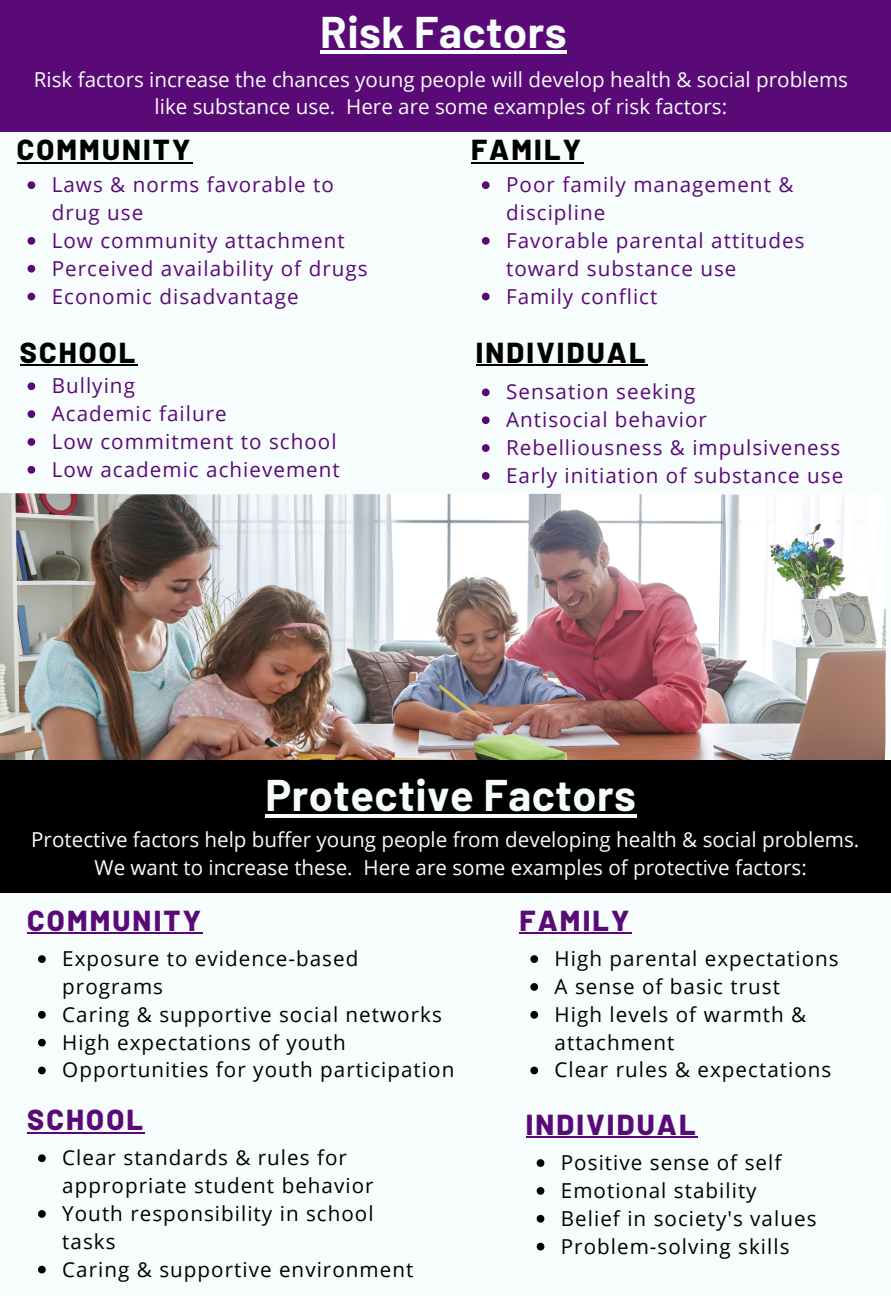
<style>
.page{position:relative;width:891px;height:1296px;background:#f7fcfd}
.page>*{position:absolute;margin:0;border:0;box-sizing:border-box;transform-origin:0 0}
.t1{font:700 43.2px "Barlow";letter-spacing:.01em;color:#f7fcfd}
.t2{font:800 28.8px "Barlow";letter-spacing:.075em;color:#5a0a76}
.t3{font:800 28.8px "Barlow";letter-spacing:.075em;color:#000}
.t4{font:20.7px/27.9px "Open Sans";letter-spacing:.05em;color:#000}
.t5{font:20.7px/27.9px "Open Sans";letter-spacing:.05em;color:#5a0a76}
.t6{font:20.7px/27.9px "Open Sans";color:#f7fcfd;text-align:center}
</style>
<div class="page">
<div style="left:0;top:0;width:891px;height:131px;background:#5a0a76"></div>
<hr style="left:320px;top:51px;width:247px;height:3px;background:#f7fcfd">
<img style="left:0;top:493px;width:886px;height:267px">
<div style="left:0;top:760px;width:891px;height:133px;background:#000"></div>
<hr style="left:265px;top:815px;width:372px;height:3px;background:#f7fcfd">
<hr style="left:27px;top:933px;width:176px;height:1px;background:#5a0a76">
<svg style="left:38px;top:955px;width:8px;height:8px"></svg>
<svg style="left:38px;top:1011px;width:8px;height:8px"></svg>
<svg style="left:38px;top:1039px;width:8px;height:8px"></svg>
<svg style="left:38px;top:1067px;width:8px;height:7px"></svg>
<hr style="left:520px;top:933px;width:112px;height:1px;background:#5a0a76">
<svg style="left:530px;top:955px;width:8px;height:8px"></svg>
<svg style="left:530px;top:983px;width:8px;height:8px"></svg>
<svg style="left:530px;top:1011px;width:8px;height:8px"></svg>
<svg style="left:530px;top:1067px;width:8px;height:7px"></svg>
<hr style="left:27px;top:1132px;width:118px;height:1px;background:#5a0a76">
<svg style="left:38px;top:1154px;width:8px;height:8px"></svg>
<svg style="left:38px;top:1210px;width:8px;height:8px"></svg>
<svg style="left:38px;top:1266px;width:8px;height:8px"></svg>
<hr style="left:526px;top:1137px;width:172px;height:1px;background:#5a0a76">
<svg style="left:537px;top:1159px;width:7px;height:8px"></svg>
<svg style="left:537px;top:1187px;width:7px;height:8px"></svg>
<svg style="left:537px;top:1215px;width:7px;height:8px"></svg>
<svg style="left:537px;top:1243px;width:7px;height:7px"></svg>
<hr style="left:17px;top:162px;width:176px;height:1px;background:#000">
<svg style="left:28px;top:181px;width:7px;height:8px"></svg>
<svg style="left:28px;top:237px;width:7px;height:8px"></svg>
<svg style="left:28px;top:265px;width:7px;height:8px"></svg>
<svg style="left:28px;top:293px;width:7px;height:7px"></svg>
<hr style="left:471px;top:162px;width:112px;height:1px;background:#000">
<svg style="left:482px;top:181px;width:8px;height:8px"></svg>
<svg style="left:482px;top:237px;width:8px;height:8px"></svg>
<svg style="left:482px;top:293px;width:8px;height:7px"></svg>
<hr style="left:20px;top:365px;width:118px;height:1px;background:#000">
<svg style="left:28px;top:382px;width:7px;height:8px"></svg>
<svg style="left:28px;top:410px;width:7px;height:8px"></svg>
<svg style="left:28px;top:438px;width:7px;height:8px"></svg>
<svg style="left:28px;top:466px;width:7px;height:8px"></svg>
<hr style="left:476px;top:365px;width:172px;height:1px;background:#000">
<svg style="left:482px;top:389px;width:8px;height:7px"></svg>
<svg style="left:482px;top:416px;width:8px;height:8px"></svg>
<svg style="left:482px;top:444px;width:8px;height:8px"></svg>
<svg style="left:482px;top:472px;width:8px;height:8px"></svg>
<p class="t1" style="left:320px;top:4px;width:248px">Risk Factors</p>
<p class="t6" style="left:34px;top:65px;width:816px">Risk factors increase the chances young people will develop health &amp; social problems like substance use. Here are some examples of risk factors:</p>
<p class="t3" style="left:17px;top:131px;width:175px">COMMUNITY</p>
<p class="t5" style="left:52px;top:170px;width:284px">Laws &amp; norms favorable to drug use</p>
<p class="t5" style="left:52px;top:226px;width:295px">Low community attachment</p>
<p class="t5" style="left:52px;top:254px;width:317px">Perceived availability of drugs</p>
<p class="t5" style="left:52px;top:282px;width:248px">Economic disadvantage</p>
<p class="t3" style="left:20px;top:334px;width:117px">SCHOOL</p>
<p class="t5" style="left:52px;top:371px;width:85px">Bullying</p>
<p class="t5" style="left:52px;top:399px;width:177px">Academic failure</p>
<p class="t5" style="left:52px;top:427px;width:286px">Low commitment to school</p>
<p class="t5" style="left:52px;top:455px;width:290px">Low academic achievement</p>
<p class="t3" style="left:471px;top:131px;width:112px">FAMILY</p>
<p class="t5" style="left:506px;top:170px;width:289px">Poor family management &amp; discipline</p>
<p class="t5" style="left:506px;top:226px;width:300px">Favorable parental attitudes toward substance use</p>
<p class="t5" style="left:506px;top:282px;width:153px">Family conflict</p>
<p class="t3" style="left:476px;top:334px;width:171px">INDIVIDUAL</p>
<p class="t5" style="left:506px;top:377px;width:191px">Sensation seeking</p>
<p class="t5" style="left:506px;top:405px;width:202px">Antisocial behavior</p>
<p class="t5" style="left:506px;top:433px;width:336px">Rebelliousness &amp; impulsiveness</p>
<p class="t5" style="left:506px;top:461px;width:339px">Early initiation of substance use</p>
<p class="t1" style="left:265px;top:768px;width:372px">Protective Factors</p>
<p class="t6" style="left:31px;top:825px;width:830px">Protective factors help buffer young people from developing health &amp; social problems.<br>We want to increase these. Here are some examples of protective factors:</p>
<p class="t2" style="left:27px;top:902px;width:175px">COMMUNITY</p>
<p class="t4" style="left:62px;top:944px;width:298px">Exposure to evidence-based programs</p>
<p class="t4" style="left:62px;top:1000px;width:381px">Caring &amp; supportive social networks</p>
<p class="t4" style="left:62px;top:1028px;width:285px">High expectations of youth</p>
<p class="t4" style="left:62px;top:1055px;width:394px">Opportunities for youth participation</p>
<p class="t2" style="left:27px;top:1101px;width:117px">SCHOOL</p>
<p class="t4" style="left:62px;top:1143px;width:313px">Clear standards &amp; rules for appropriate student behavior</p>
<p class="t4" style="left:62px;top:1199px;width:313px">Youth responsibility in school tasks</p>
<p class="t4" style="left:62px;top:1255px;width:353px">Caring &amp; supportive environment</p>
<p class="t2" style="left:520px;top:902px;width:112px">FAMILY</p>
<p class="t4" style="left:555px;top:944px;width:286px">High parental expectations</p>
<p class="t4" style="left:555px;top:972px;width:227px">A sense of basic trust</p>
<p class="t4" style="left:555px;top:1000px;width:253px">High levels of warmth &amp; attachment</p>
<p class="t4" style="left:555px;top:1055px;width:278px">Clear rules &amp; expectations</p>
<p class="t2" style="left:526px;top:1106px;width:171px">INDIVIDUAL</p>
<p class="t4" style="left:561px;top:1148px;width:222px">Positive sense of self</p>
<p class="t4" style="left:561px;top:1176px;width:197px">Emotional stability</p>
<p class="t4" style="left:561px;top:1204px;width:257px">Belief in society's values</p>
<p class="t4" style="left:561px;top:1232px;width:230px">Problem-solving skills</p>
</div>
